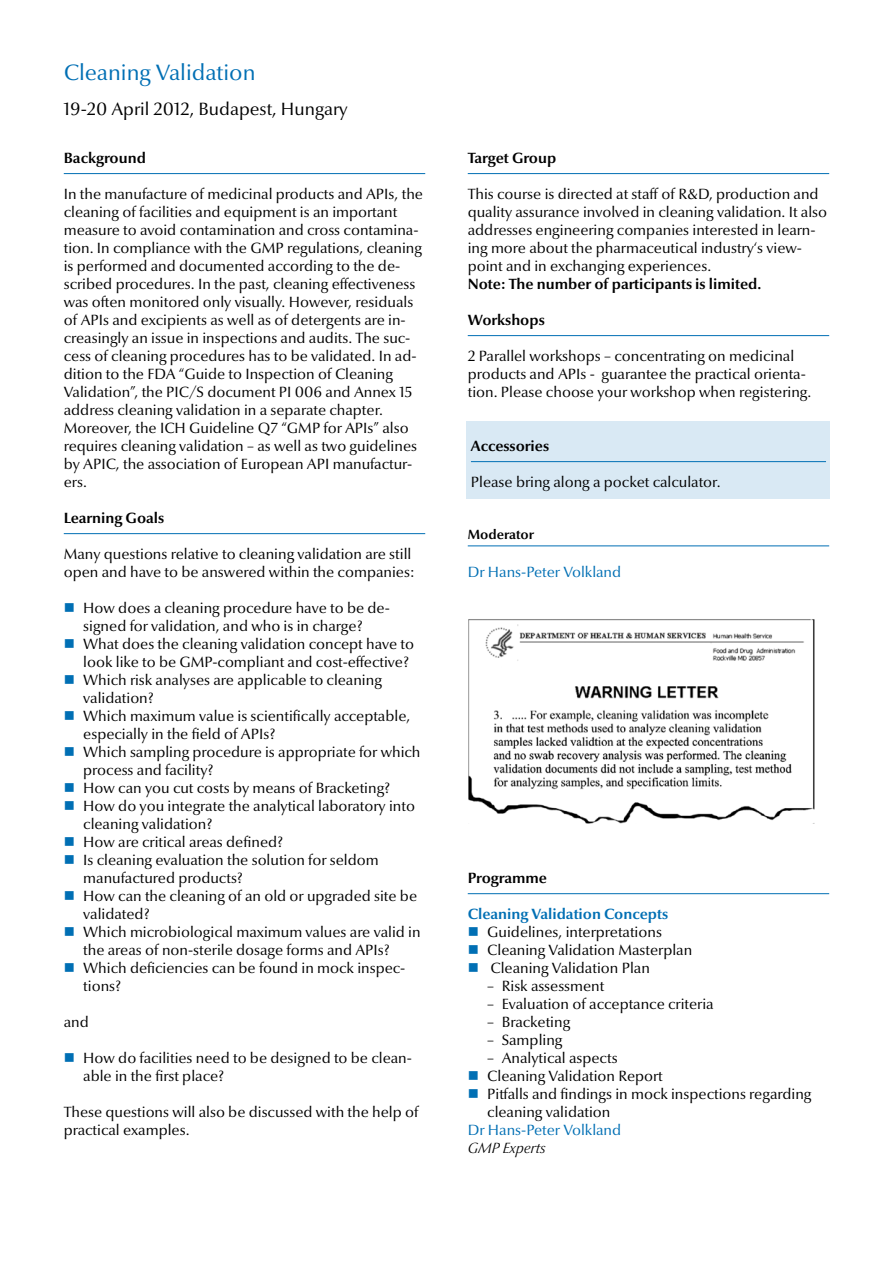
<style>
.page{position:relative;width:893px;height:1263px;background:#fff}
.page>*{position:absolute;margin:0;border:0;box-sizing:border-box;transform-origin:0 0}
.t1{font:22.5px "Optima Nova LT";color:#006fb4}
.t2{font:18px "Optima Nova LT";color:#000}
.t3{font:15px/18px "Optima Nova LT";color:#000}
.t4{font:700 15px "Optima Nova LT";color:#000}
.t5{font:15px "Optima Nova LT";color:#006fb4}
.t6{font:700 15px "Optima Nova LT";color:#006fb4}
.t7{font:italic 300 15px "Optima Nova LT";color:#000}
.t8{font:700 13.5px "Optima Nova LT";color:#000}
</style>
<div class="page">
<hr style="left:64px;top:173px;width:361px;height:1px;background:#006fb4">
<hr style="left:64px;top:533px;width:361px;height:1px;background:#006fb4">
<hr style="left:468px;top:173px;width:361px;height:1px;background:#006fb4">
<hr style="left:468px;top:335px;width:361px;height:1px;background:#006fb4">
<hr style="left:468px;top:545px;width:361px;height:1px;background:#006fb4">
<hr style="left:468px;top:893px;width:361px;height:1px;background:#006fb4">
<img style="left:468px;top:619px;width:347px;height:205px">
<div style="left:467px;top:421px;width:363px;height:78px;background:#d9e9f4"></div>
<hr style="left:471px;top:461px;width:355px;height:1px;background:#006fb4">
<h1 class="t1" style="left:64px;top:59px;width:193px">Cleaning Validation</h1>
<p class="t2" style="left:64px;top:99px;width:285px">19-20 April 2012, Budapest, Hungary</p>
<p class="t4" style="left:64px;top:149px;width:84px">Background</p>
<p class="t3" style="left:64px;top:185px;width:361px">In the manufacture of medicinal products and APIs, the cleaning of facilities and equipment is an important measure to avoid contamination and cross contamina&shy;tion. In compliance with the GMP regulations, cleaning is performed and documented according to the de&shy;scribed procedures. In the past, cleaning effectiveness was often monitored only visually. However, residuals of APIs and excipients as well as of detergents are in&shy;creasingly an issue in inspections and audits. The suc&shy;cess of cleaning procedures has to be validated. In ad&shy;dition to the FDA “Guide to Inspection of Cleaning Validation”, the PIC/S document PI 006 and Annex 15 address cleaning validation in a separate chapter.<br>Moreover, the ICH Guideline Q7 “GMP for APIs” also requires cleaning validation – as well as two guidelines by APIC, the association of European API manufactur&shy;ers.</p>
<p class="t4" style="left:64px;top:509px;width:102px">Learning Goals</p>
<p class="t3" style="left:64px;top:545px;width:352px">Many questions relative to cleaning validation are still open and have to be answered within the companies:</p>
<p class="t3" style="left:83px;top:599px;width:339px">How does a cleaning procedure have to be de&shy;signed for validation, and who is in charge?<br>What does the cleaning validation concept have to look like to be GMP-compliant and cost-effective?<br>Which risk analyses are applicable to cleaning validation?<br>Which maximum value is scientifically acceptable, especially in the field of APIs?<br>Which sampling procedure is appropriate for which process and facility?<br>How can you cut costs by means of Bracketing?<br>How do you integrate the analytical laboratory into cleaning validation?<br>How are critical areas defined?<br>Is cleaning evaluation the solution for seldom manufactured products?<br>How can the cleaning of an old or upgraded site be validated?<br>Which microbiological maximum values are valid in the areas of non-sterile dosage forms and APIs?<br>Which deficiencies can be found in mock inspec&shy;tions?</p>
<p class="t3" style="left:64px;top:1013px;width:27px">and</p>
<p class="t3" style="left:83px;top:1049px;width:330px">How do facilities need to be designed to be clean&shy;able in the first place?</p>
<p class="t3" style="left:64px;top:1103px;width:356px">These questions will also be discussed with the help of practical examples.</p>
<p class="t4" style="left:468px;top:149px;width:90px">Target Group</p>
<p class="t3" style="left:468px;top:185px;width:361px">This course is directed at staff of R&amp;D, production and quality assurance involved in cleaning validation. It also addresses engineering companies interested in learn&shy;ing more about the pharmaceutical industry‘s view&shy;point and in exchanging experiences.</p>
<p class="t4" style="left:468px;top:275px;width:295px">Note: The number of participants is limited.</p>
<p class="t4" style="left:468px;top:311px;width:79px">Workshops</p>
<p class="t3" style="left:468px;top:347px;width:345px">2 Parallel workshops – concentrating on medicinal products and APIs - guarantee the practical orienta&shy;tion. Please choose your workshop when registering.</p>
<p class="t4" style="left:471px;top:437px;width:80px">Accessories</p>
<p class="t3" style="left:471px;top:473px;width:251px">Please bring along a pocket calculator.</p>
<p class="t8" style="left:468px;top:527px;width:68px">Moderator</p>
<p class="t5" style="left:468px;top:563px;width:155px">Dr Hans-Peter Volkland</p>
<p class="t4" style="left:468px;top:869px;width:81px">Programme</p>
<p class="t6" style="left:468px;top:905px;width:202px">Cleaning Validation Concepts</p>
<p class="t3" style="left:487px;top:923px;width:207px">Guidelines, interpretations<br>Cleaning Validation Masterplan<br>Cleaning Validation Plan</p>
<p class="t3" style="left:487px;top:977px;width:119px">– Risk assessment</p>
<p class="t3" style="left:487px;top:995px;width:228px">– Evaluation of acceptance criteria</p>
<p class="t3" style="left:487px;top:1013px;width:84px">– Bracketing</p>
<p class="t3" style="left:487px;top:1031px;width:77px">– Sampling</p>
<p class="t3" style="left:487px;top:1049px;width:326px">– Analytical aspects<br>Cleaning Validation Report<br>Pitfalls and findings in mock inspections regarding cleaning validation</p>
<p class="t5" style="left:468px;top:1121px;width:155px">Dr Hans-Peter Volkland</p>
<p class="t7" style="left:468px;top:1139px;width:80px">GMP Experts</p>
</div>
